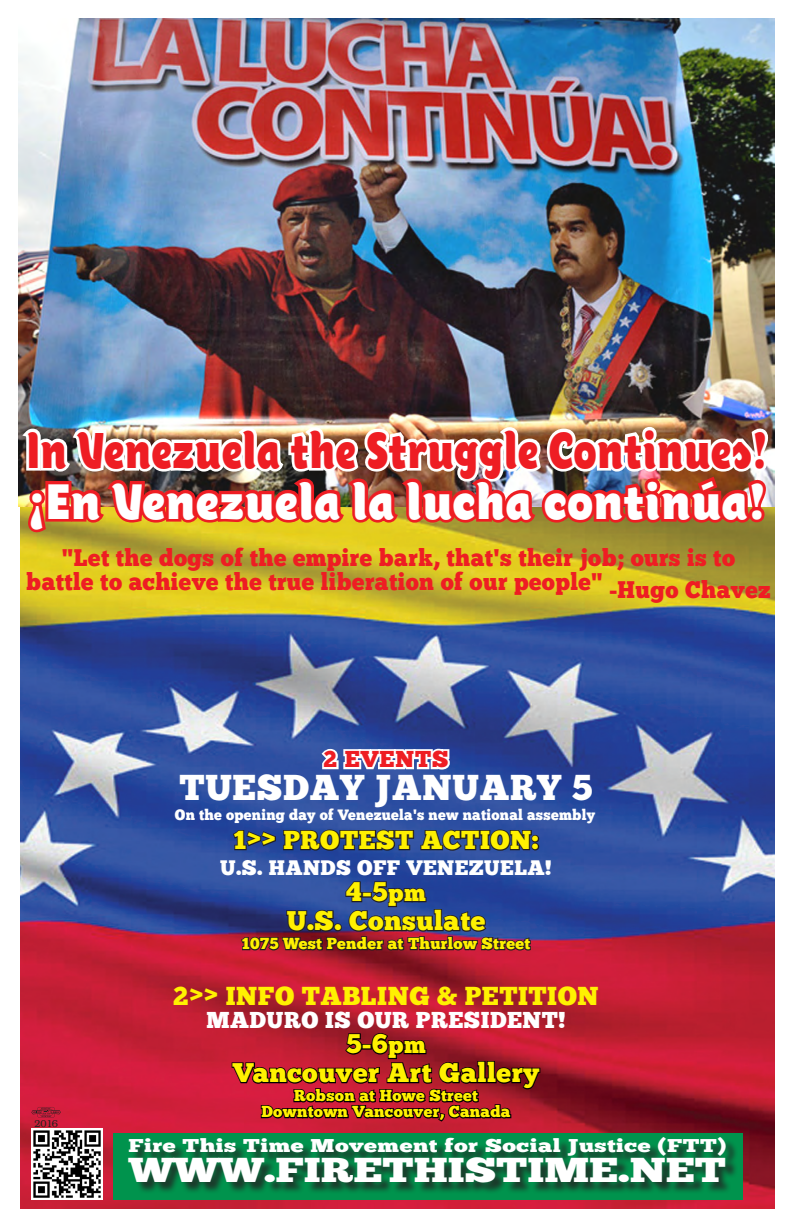
<style>
.page{position:relative;width:792px;height:1224px;background:#fff}
.page>*{position:absolute;margin:0;border:0;box-sizing:border-box;transform-origin:0 0}
.Chapter_Title{font:900 50px "Chino Display ITC Std";color:#ee1d23;scale:.8 1}
.Chapter_Title-2{font:900 49.5px "Chino Display ITC Std";color:#fff;scale:.91 1}
.Chapter_Title-3{font:36px "Chunk Five";letter-spacing:.02em;color:#fff}
.Chapter_Title-4{font:34.6px "Chunk Five";color:#fff;scale:1.28 1}
.Chapter_Title-5{font:27px "Chunk Five";letter-spacing:.02em;color:#fff101}
.Chapter_Title-6{font:26px "Chunk Five";letter-spacing:.02em;color:#fff101}
.Chapter_Title-7{font:24px/24px "Chunk Five";letter-spacing:.02em;color:#ee1d23;text-align:center;scale:.95 1}
.Chapter_Title-8{font:23px "Chunk Five";letter-spacing:.02em;color:#fff}
.Chapter_Title-9{font:23px "Chunk Five";letter-spacing:.04em;color:#ee1d23}
.Chapter_Title-10{font:21px "Chunk Five";letter-spacing:.02em;color:#fff}
.Chapter_Title-11{font:18.5px "Chunk Five";letter-spacing:.02em;color:#fff;scale:1.28 1}
.Chapter_Title-12{font:16px "Chunk Five";letter-spacing:.02em;color:#fff101}
.Chapter_Title-13{font:15px "Chunk Five";letter-spacing:.02em;color:#fff;scale:.95 1}
.Chapter_Title-14{font:10px "Angleterre";color:#231f20}
.s1{font-size:24px}
</style>
<div class="page">
<img style="left:20px;top:506px;width:754px;height:703px">
<img style="left:18px;top:18px;width:756px;height:488px">
<img style="left:22px;top:392px;width:749px;height:211px">
<svg style="left:319px;top:745px;width:133px;height:28px"></svg>
<svg style="left:231px;top:829px;width:309px;height:23px;background:#273a6c"></svg>
<svg style="left:240px;top:880px;width:292px;height:102px;background:#5d2f5b"></svg>
<svg style="left:231px;top:1032px;width:310px;height:101px;background:#901627"></svg>
<div style="left:113px;top:1133px;width:630px;height:67px;background:#00934d"></div>
<div style="left:130px;top:1139px;width:608px;height:55px;background:#231f20;opacity:.75"></div>
<img style="left:32px;top:1129px;width:71px;height:71px">
<svg style="left:31px;top:1107px;width:30px;height:11px"></svg>
<p class="Chapter_Title" style="left:26px;top:418px;width:929px">In Venezuela the Struggle Continues!</p>
<p class="Chapter_Title-2" style="left:28px;top:469px;width:813px">¡En Venezuela la lucha continúa!</p>
<p class="Chapter_Title-7" style="left:26px;top:547px;width:785px">"Let the dogs of the empire bark, that's their job; ours is to battle to achieve the true liberation of our people" -Hugo Chavez</p>
<p class="Chapter_Title-14" style="left:34px;top:1117px;width:25px">2016</p>
<p class="Chapter_Title-9" style="left:324px;top:749px;width:126px">2 EVENTS</p>
<p class="Chapter_Title-3" style="left:179px;top:771px;width:415px">TUESDAY JANUARY 5</p>
<p class="Chapter_Title-6" style="left:233px;top:828px;width:307px">1&gt;&gt; PROTEST ACTION:</p>
<p class="Chapter_Title-10" style="left:220px;top:858px;width:333px">U.S. HANDS OFF VENEZUELA!</p>
<p class="Chapter_Title-5" style="left:346px;top:879px;width:81px">4-5<span class="s1">pm</span></p>
<p class="Chapter_Title-5" style="left:287px;top:908px;width:200px">U.S. Consulate</p>
<p class="Chapter_Title-12" style="left:242px;top:936px;width:290px">1075 West Pender at Thurlow Street</p>
<p class="Chapter_Title-6" style="left:173px;top:984px;width:427px">2&gt;&gt; INFO TABLING &amp; PETITION</p>
<p class="Chapter_Title-8" style="left:207px;top:1010px;width:360px">MADURO IS OUR PRESIDENT!</p>
<p class="Chapter_Title-5" style="left:346px;top:1031px;width:81px">5-6<span class="s1">pm</span></p>
<p class="Chapter_Title-5" style="left:233px;top:1060px;width:308px">Vancouver Art Gallery</p>
<p class="Chapter_Title-12" style="left:294px;top:1088px;width:185px">Robson at Howe Street</p>
<p class="Chapter_Title-12" style="left:261px;top:1104px;width:251px">Downtown Vancouver, Canada</p>
<p class="Chapter_Title-13" style="left:175px;top:808px;width:444px">On the opening day of Venezuela's new national assembly</p>
<p class="Chapter_Title-11" style="left:128px;top:1137px;width:469px">Fire This Time Movement for Social Justice (FTT)</p>
<p class="Chapter_Title-4" style="left:129px;top:1154px;width:468px">WWW.FIRETHISTIME.NET</p>
</div>
